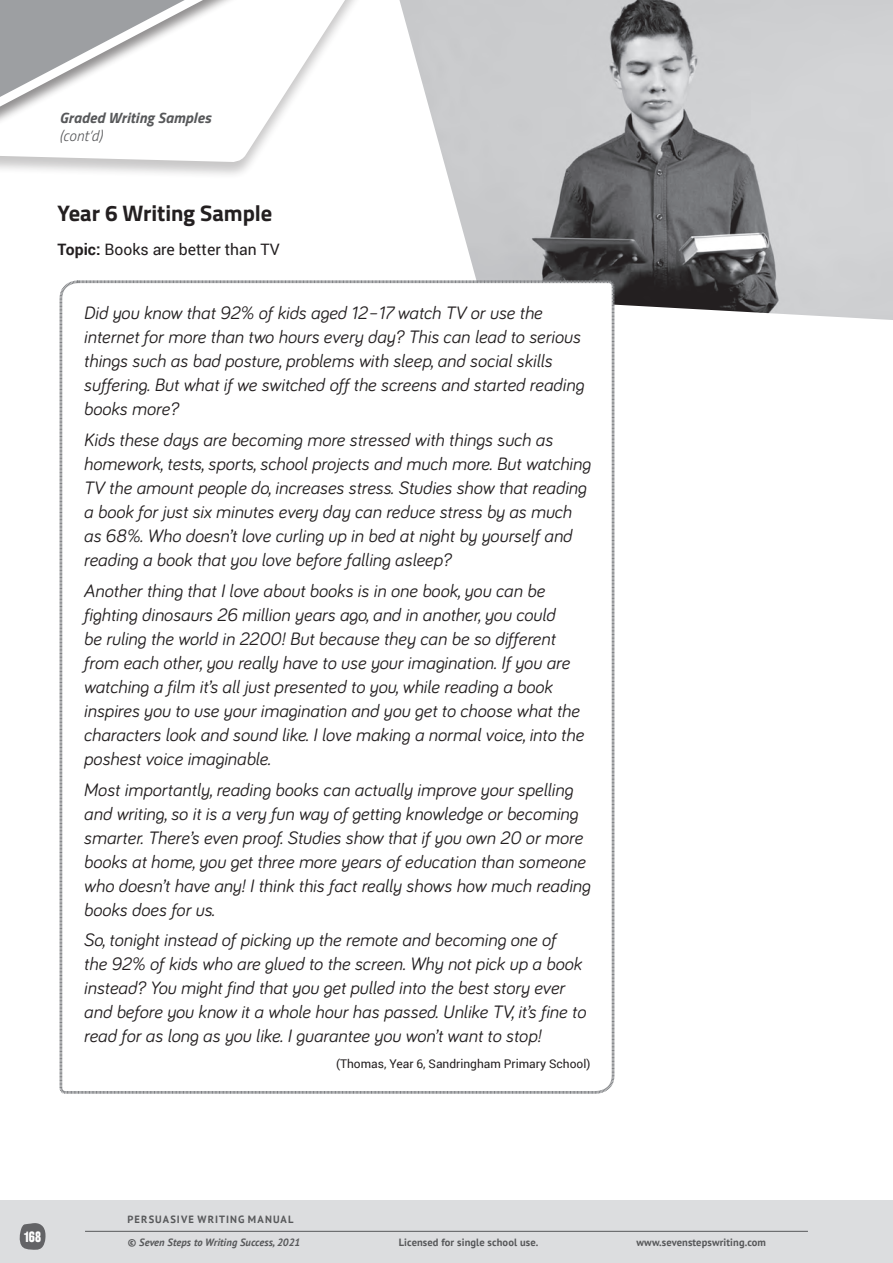
<style>
.page{position:relative;width:893px;height:1263px;background:#fff}
.page>*{position:absolute;margin:0;border:0;box-sizing:border-box;transform-origin:0 0}
.B_Head___after{font:700 22.5px "Titillium Web";letter-spacing:-.005em;color:#231f20}
.Before_After_Sample{font:italic 18.6px/24px "Bariol";color:#231f20}
.Body{font:15.75px "Roboto";color:#231f20}
.Title_Continued{font:italic 700 15px/18px "Titillium Web";letter-spacing:.01em;color:#57585a}
.t1{font:700 13.05px "Rakesly Rg";color:#fff}
.Before_After_Source{font:12px "Roboto";color:#231f20}
.t2{font:700 10.5px "PT Sans";letter-spacing:.01em;color:#57585a}
.t3{font:italic 700 10.5px "PT Sans";letter-spacing:.01em;color:#57585a}
.t4{font:700 10.5px "PT Sans";letter-spacing:.105em;color:#57585a}
.s1{font-weight:300}
.s2{font-weight:700}
</style>
<div class="page">
<img style="left:448px;top:0;width:445px;height:320px">
<div style="left:0;top:1200px;width:893px;height:63px;background:#dcdddf"></div>
<svg style="left:19px;top:1223px;width:27px;height:27px"></svg>
<svg style="left:59px;top:280px;width:556px;height:814px"></svg>
<hr style="left:85px;top:1231px;width:723px;height:1px;background:#57585a">
<div style="left:0;top:0;width:452px;height:179px;background:#231f20;opacity:.25"></div>
<svg style="left:0;top:0;width:447px;height:162px"></svg>
<div style="left:0;top:0;width:375px;height:144px;background:#fff"></div>
<svg style="left:0;top:0;width:355px;height:133px"></svg>
<p class="Title_Continued" style="left:60px;top:108px;width:153px">Graded Writing Samples <span class="s1">(cont’d)</span></p>
<p class="B_Head___after" style="left:58px;top:196px;width:216px">Year 6 Writing Sample</p>
<p class="Body" style="left:58px;top:238px;width:224px"><span class="s2">Topic:</span> Books are better than TV</p>
<p class="Before_After_Sample" style="left:84px;top:300px;width:502px">Did you know that 92% of kids aged 12–17 watch TV or use the internet for more than two hours every day? This can lead to serious things such as bad posture, problems with sleep, and social skills suffering. But what if we switched off the screens and started reading books more?</p>
<p class="Before_After_Sample" style="left:84px;top:427px;width:508px">Kids these days are becoming more stressed with things such as homework, tests, sports, school projects and much more. But watching TV the amount people do, increases stress. Studies show that reading a book for just six minutes every day can reduce stress by as much as 68%. Who doesn’t love curling up in bed at night by yourself and reading a book that you love before falling asleep?</p>
<p class="Before_After_Sample" style="left:84px;top:577px;width:501px">Another thing that I love about books is in one book, you can be fighting dinosaurs 26 million years ago, and in another, you could<br>be ruling the world in 2200! But because they can be so different from each other, you really have to use your imagination. If you are watching a film it’s all just presented to you, while reading a book inspires you to use your imagination and you get to choose what the characters look and sound like. I love making a normal voice, into the poshest voice imaginable.</p>
<p class="Before_After_Sample" style="left:84px;top:776px;width:508px">Most importantly, reading books can actually improve your spelling and writing, so it is a very fun way of getting knowledge or becoming smarter. There’s even proof. Studies show that if you own 20 or more books at home, you get three more years of education than someone who doesn’t have any! I think this fact really shows how much reading books does for us.</p>
<p class="Before_After_Sample" style="left:84px;top:927px;width:504px">So, tonight instead of picking up the remote and becoming one of<br>the 92% of kids who are glued to the screen. Why not pick up a book instead? You might find that you get pulled into the best story ever and before you know it a whole hour has passed. Unlike TV, it’s fine to read for as long as you like. I guarantee you won’t want to stop!</p>
<p class="Before_After_Source" style="left:336px;top:1055px;width:256px">(Thomas, Year 6, Sandringham Primary School)</p>
<p class="t1" style="left:24px;top:1229px;width:18px">168</p>
<p class="t4" style="left:128px;top:1212px;width:167px">PERSUASIVE WRITING MANUAL</p>
<p class="t3" style="left:128px;top:1235px;width:174px">© Seven Steps to Writing Success, 2021</p>
<p class="t2" style="left:399px;top:1235px;width:141px">Licensed for single school use.</p>
<p class="t2" style="left:636px;top:1235px;width:131px">www.sevenstepswriting.com</p>
</div>
